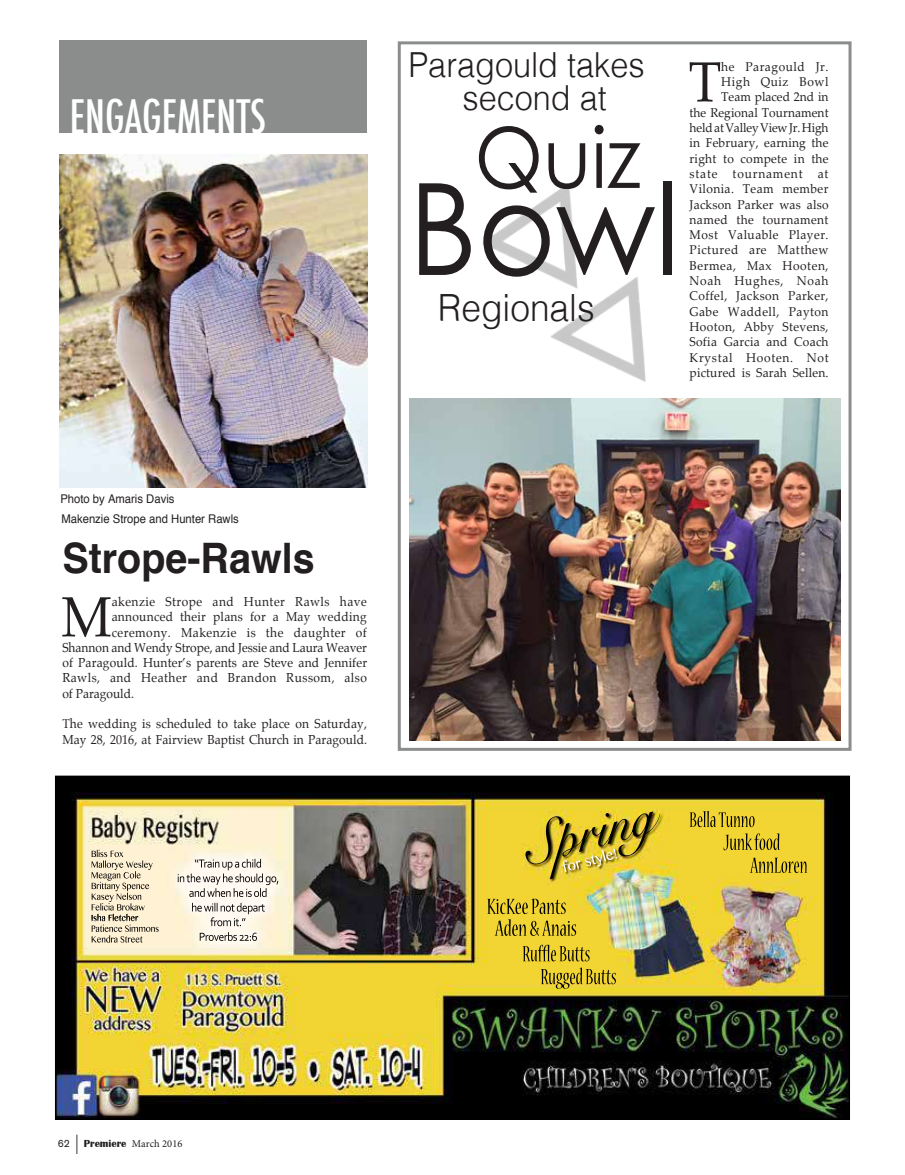
<style>
.page{position:relative;width:905px;height:1175px;background:#fff}
.page>*{position:absolute;margin:0;border:0;box-sizing:border-box;transform-origin:0 0}
.t1{font:127.5px "Century Gothic";color:#231f20;scale:.94 1}
.t2{font:84px "Century Gothic";color:#231f20;scale:.94 1}
.t3{font:56.7px "Palatino Linotype";color:#231f20;scale:.94 1}
.t4{font:56.55px "Palatino";color:#231f20;scale:.94 1}
.t5{font:500 condensed 45px "Futura";color:#fff;scale:.94 1}
.t6{font:700 42px "Helvetica";color:#231f20;scale:.94 1}
.t7{font:300 37.5px "Helvetica";color:#231f20;scale:.94 1}
.t8{font:300 34.5px/33px "Helvetica";color:#231f20;text-align:center;scale:.94 1}
.t9{font:12.75px/15.3px "Palatino Linotype";letter-spacing:.03em;color:#231f20;text-align:right;scale:.94 1}
.t10{font:12.75px/15.3px "Palatino";letter-spacing:.015em;color:#231f20;scale:.94 1}
.t11{font:12.75px "Palatino";letter-spacing:.04em;color:#231f20;scale:.94 1}
.t12{font:12px/19.6px "Helvetica";color:#231f20;scale:.94 1}
.t13{font:10.5px "Minion Pro";color:#231f20}
.s1{font-family:"Akzidenz Grotesk BQ"}
.s2{font-family:"Akzidenz Grotesk BQ";font-size:21px}
.s3{font-family:"Britannic";font-weight:700}
</style>
<div class="page">
<div style="left:398px;top:41px;width:453px;height:710px;border:3px solid #8b8d8d"></div>
<img style="left:425px;top:41px;width:344px;height:358px">
<img style="left:60px;top:155px;width:307px;height:332px">
<div style="left:60px;top:41px;width:307px;height:92px;background:#8b8d8d"></div>
<img style="left:57px;top:777px;width:791px;height:340px">
<img style="left:410px;top:399px;width:430px;height:341px">
<h3 class="t5" style="left:70px;top:88px;width:210px">ENGAGEMENTS</h3>
<h3 class="t8" style="left:408px;top:46px;width:253px">Paragould takes second at</h3>
<h2 class="t2" style="left:474px;top:106px;width:178px">Quiz</h2>
<h1 class="t1" style="left:408px;top:151px;width:290px">Bowl</h1>
<h3 class="t7" style="left:438px;top:276px;width:168px">Regionals</h3>
<p class="t9" style="left:689px;top:58px;width:149px">he Paragould Jr.<br>High Quiz Bowl<br>Team placed 2nd in<br>the Regional Tournament held at Valley View Jr. High in February, earning the right to compete in the state tournament at<br>Vilonia. Team member<br>Jackson Parker was also named the tournament<br>Most Valuable Player.<br>Pictured are Matthew<br>Bermea, Max Hooten,<br>Noah Hughes, Noah<br>Coffel, Jackson Parker,<br>Gabe Waddell, Payton<br>Hooton, Abby Stevens,<br>Sofia Garcia and Coach<br>Krystal Hooten. Not pictured is Sarah Sellen.</p>
<h3 class="t3" style="left:688px;top:42px;width:36px">T</h3>
<p class="t12" style="left:60px;top:489px;width:191px">Photo by Amaris Davis<br>Makenzie Strope and Hunter Rawls</p>
<h3 class="t6" style="left:62px;top:524px;width:270px">Strope-Rawls</h3>
<h3 class="t4" style="left:61px;top:570px;width:55px">M</h3>
<p class="t11" style="left:112px;top:591px;width:273px">akenzie Strope and Hunter Rawls have</p>
<p class="t10" style="left:112px;top:609px;width:273px">announced their plans for a May wedding</p>
<p class="t11" style="left:112px;top:621px;width:273px">ceremony. Makenzie is the daughter of</p>
<p class="t10" style="left:62px;top:640px;width:325px">Shannon and Wendy Strope, and Jessie and Laura Weaver</p>
<p class="t10" style="left:62px;top:655px;width:326px">of Paragould. Hunter’s parents are Steve and Jennifer</p>
<p class="t11" style="left:62px;top:667px;width:325px">Rawls, and Heather and Brandon Russom, also</p>
<p class="t10" style="left:62px;top:685px;width:78px">of Paragould.</p>
<p class="t10" style="left:62px;top:716px;width:326px">The wedding is scheduled to take place on Saturday,<br>May 28, 2016, at Fairview Baptist Church in Paragould.</p>
<p class="t13" style="left:58px;top:1136px;width:126px"><span class="s1">62</span> <span class="s2">|</span> <span class="s3">Premiere</span> March 2016</p>
</div>
